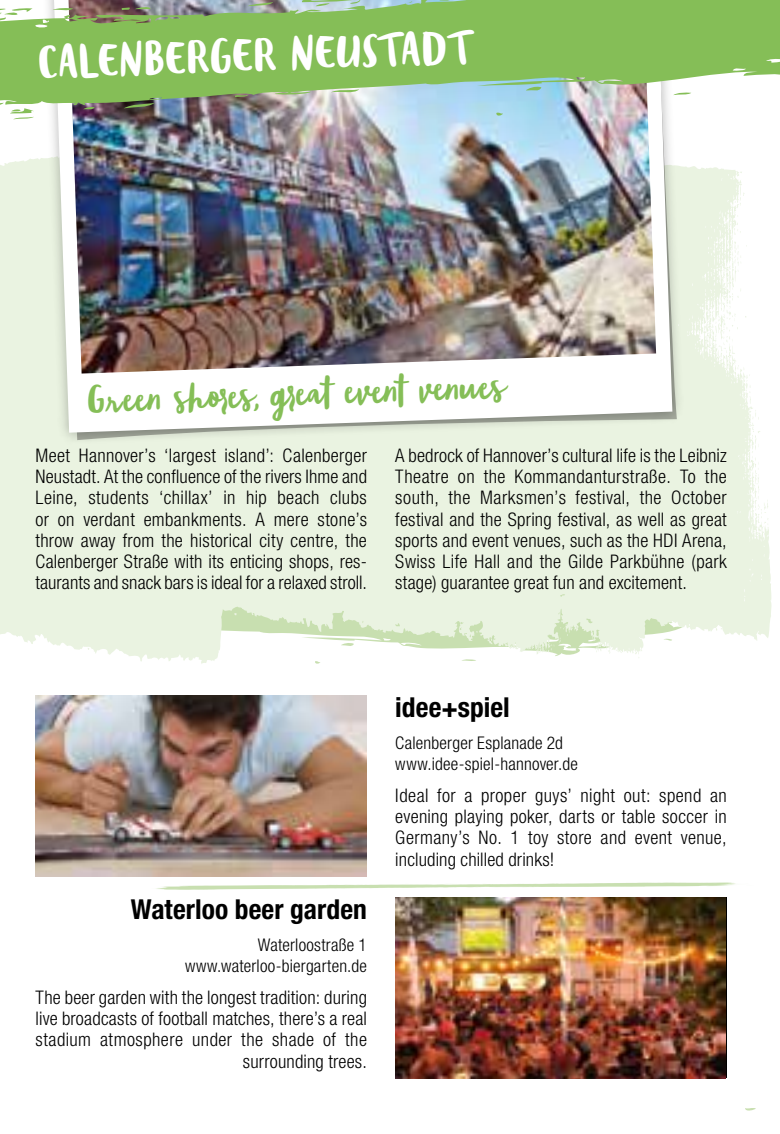
<style>
.page{position:relative;width:780px;height:1134px;background:#fff}
.page>*{position:absolute;margin:0;border:0;box-sizing:border-box;transform-origin:0 0}
.t1{font:37.5px "Blog Script";color:#fff}
.t2{font:30px "Blog Script";color:#85be57}
.t3{font:700 condensed 27.5px "Helvetica Neue LT Std";letter-spacing:.005em;color:#000}
.t4{font:300 condensed 18.75px/21.2px "Helvetica Neue LT Std";letter-spacing:.01em;color:#000;text-align:justify}
.t5{font:300 condensed 17.5px/21.2px "Helvetica Neue LT Std";letter-spacing:.01em;color:#000;text-align:right}
</style>
<div class="page">
<svg style="left:0;top:158px;width:772px;height:506px;background:#ecf4e4"></svg>
<svg style="left:745px;top:1108px;width:11px;height:3px"></svg>
<img style="left:395px;top:898px;width:330px;height:180px">
<img style="left:35px;top:696px;width:332px;height:180px">
<svg style="left:40px;top:119px;width:645px;height:327px;background:#e7efde"></svg>
<svg style="left:54px;top:119px;width:618px;height:314px"></svg>
<img style="left:68px;top:119px;width:588px;height:255px">
<img style="left:0;top:0;width:780px;height:119px">
<svg style="left:156px;top:882px;width:580px;height:8px"></svg>
<h1 class="t1" style="left:37px;top:42px;width:438px;rotate:-2deg">CALENBERGER NEUSTADT</h1>
<h2 class="t2" style="left:87px;top:384px;width:420px;rotate:-2deg">Green shores, great event venues</h2>
<p class="t4" style="left:395px;top:444px;width:333px">A bedrock of Hannover’s cultural life is the Leibniz Theatre on the Kommandanturstraße. To the south, the Marksmen’s festival, the October festival and the Spring festival, as well as great sports and event venues, such as the HDI Arena, Swiss Life Hall and the Gilde Parkbühne (park stage) guarantee great fun and excitement.</p>
<p class="t4" style="left:35px;top:444px;width:333px">Meet Hannover’s ‘largest island’: Calenberger Neustadt. At the confluence of the rivers Ihme and Leine, students ‘chillax’ in hip beach clubs or on verdant embankments. A mere stone’s throw away from the historical city centre, the Calenberger Straße with its enticing shops, res&shy;taurants and snack bars is ideal for a relaxed stroll.</p>
<h3 class="t3" style="left:131px;top:892px;width:237px">Waterloo beer garden</h3>
<p class="t5" style="left:185px;top:934px;width:183px">Waterloostraße 1 www.waterloo-biergarten.de</p>
<p class="t4" style="left:36px;top:986px;width:333px;text-align:right">The beer garden with the longest tradition: during live broadcasts of football matches, there’s a real stadium atmosphere under the shade of the surrounding trees.</p>
<h3 class="t3" style="left:395px;top:690px;width:116px">idee+spiel</h3>
<p class="t5" style="left:395px;top:732px;width:184px;text-align:left">Calenberger Esplanade 2d www.idee-spiel-hannover.de</p>
<p class="t4" style="left:395px;top:784px;width:333px">Ideal for a proper guys’ night out: spend an evening playing poker, darts or table soccer in Germany’s No. 1 toy store and event venue, including chilled drinks!</p>
</div>
